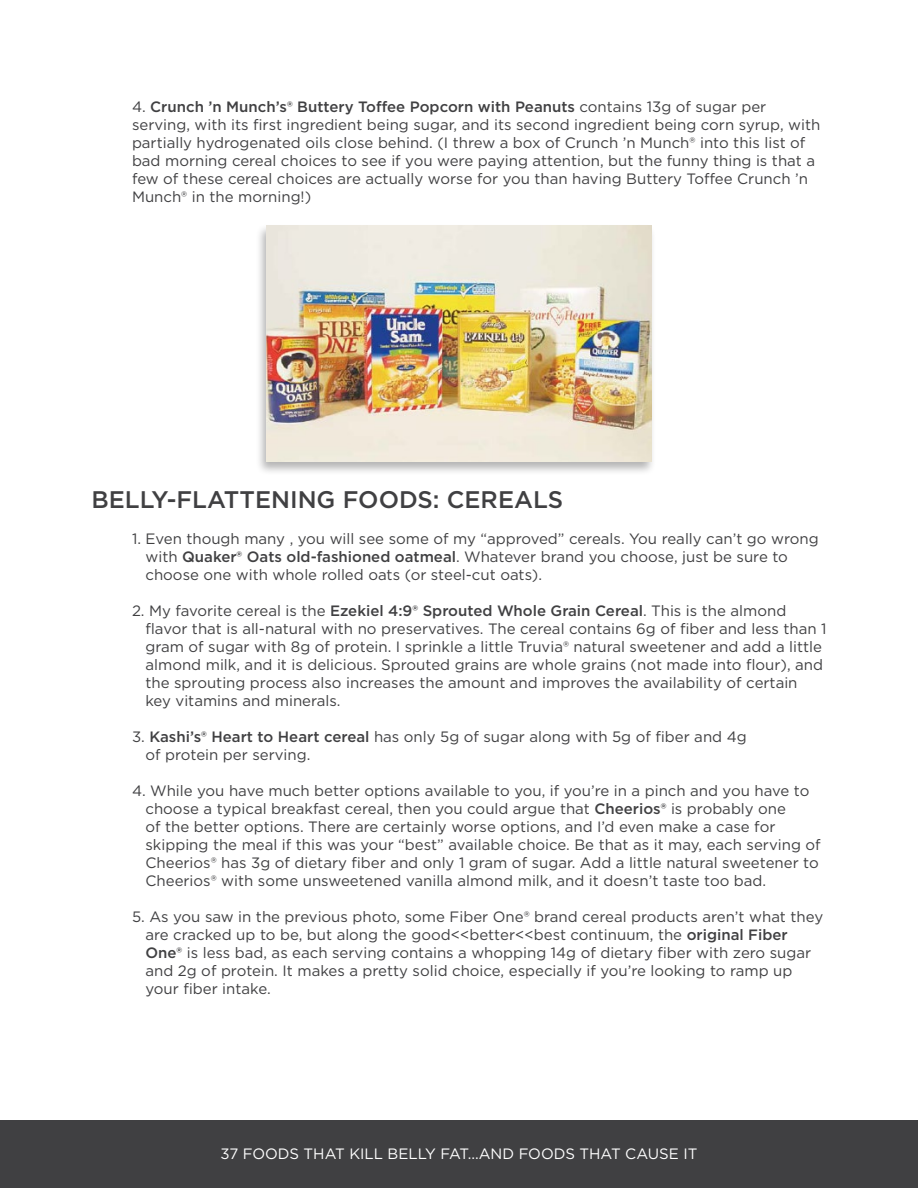
<style>
.page{position:relative;width:918px;height:1188px;background:#fff}
.page>*{position:absolute;margin:0;border:0;box-sizing:border-box;transform-origin:0 0}
.t1{font:500 24px "Gotham";color:#404042}
.t2{font:15px/18px "Gotham";color:#404042}
.t3{font:15px "Gotham";color:#fff}
.s1{font-weight:500}
</style>
<div class="page">
<div style="left:0;top:1120px;width:918px;height:68px;background:#404042"></div>
<div style="left:255px;top:224px;width:402px;height:252px;background:#000;opacity:.3"></div>
<img style="left:267px;top:225px;width:384px;height:237px">
<p class="t2" style="left:132px;top:97px;width:690px">4. <span class="s1">Crunch ’n Munch’s® Buttery Toffee Popcorn with Peanuts</span> contains 13g of sugar per serving, with its first ingredient being sugar, and its second ingredient being corn syrup, with partially hydrogenated oils close behind. (I threw a box of Crunch ’n Munch® into this list of bad morning cereal choices to see if you were paying attention, but the funny thing is that a few of these cereal choices are actually worse for you than having Buttery Toffee Crunch ’n Munch® in the morning!)</p>
<h1 class="t1" style="left:92px;top:484px;width:473px">BELLY-FLATTENING FOODS: CEREALS</h1>
<p class="t2" style="left:146px;top:529px;width:675px;text-indent:-14px">1. Even though many , you will see some of my “approved” cereals. You really can’t go wrong with <span class="s1">Quaker® Oats old-fashioned oatmeal</span>. Whatever brand you choose, just be sure to choose one with whole rolled oats (or steel-cut oats).</p>
<p class="t2" style="left:146px;top:601px;width:683px;text-indent:-14px">2. My favorite cereal is the <span class="s1">Ezekiel 4:9® Sprouted Whole Grain Cereal</span>. This is the almond flavor that is all-natural with no preservatives. The cereal contains 6g of fiber and less than 1 gram of sugar with 8g of protein. I sprinkle a little Truvia® natural sweetener and add a little almond milk, and it is delicious. Sprouted grains are whole grains (not made into flour), and the sprouting process also increases the amount and improves the availability of certain key vitamins and minerals.</p>
<p class="t2" style="left:146px;top:727px;width:603px;text-indent:-14px">3. <span class="s1">Kashi’s® Heart to Heart cereal</span> has only 5g of sugar along with 5g of fiber and 4g of protein per serving.</p>
<p class="t2" style="left:146px;top:781px;width:677px;text-indent:-14px">4. While you have much better options available to you, if you’re in a pinch and you have to choose a typical breakfast cereal, then you could argue that <span class="s1">Cheerios®</span> is probably one<br>of the better options. There are certainly worse options, and I’d even make a case for skipping the meal if this was your “best” available choice. Be that as it may, each serving of Cheerios® has 3g of dietary fiber and only 1 gram of sugar. Add a little natural sweetener to Cheerios® with some unsweetened vanilla almond milk, and it doesn’t taste too bad.</p>
<p class="t2" style="left:146px;top:907px;width:679px;text-indent:-14px">5. As you saw in the previous photo, some Fiber One® brand cereal products aren’t what they are cracked up to be, but along the good&lt;&lt;better&lt;&lt;best continuum, the <span class="s1">original Fiber One®</span> is less bad, as each serving contains a whopping 14g of dietary fiber with zero sugar and 2g of protein. It makes a pretty solid choice, especially if you’re looking to ramp up your fiber intake.</p>
<p class="t3" style="left:221px;top:1144px;width:478px">37 FOODS THAT KILL BELLY FAT...AND FOODS THAT CAUSE IT</p>
</div>
